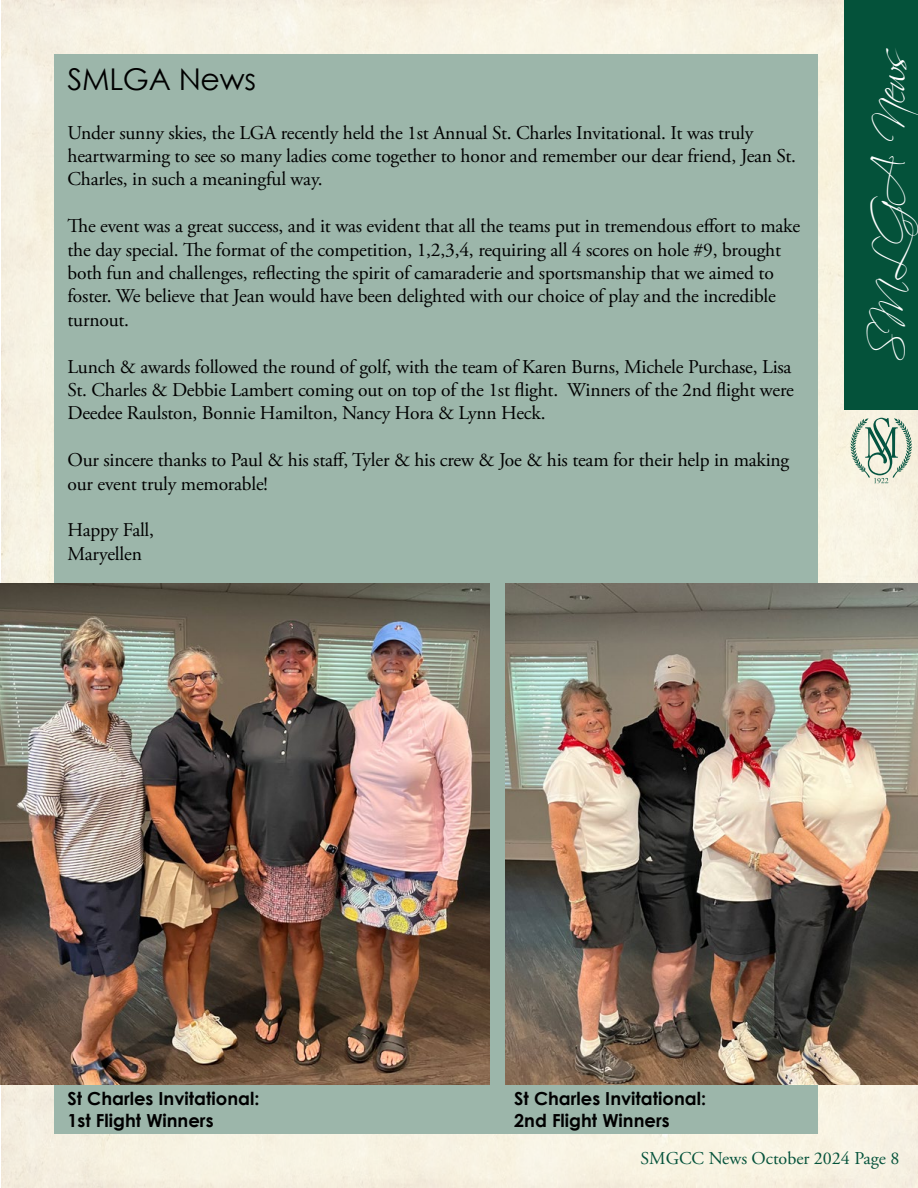
<style>
.page{position:relative;width:918px;height:1188px;background:#fff}
.page>*{position:absolute;margin:0;border:0;box-sizing:border-box;transform-origin:0 0}
.t1{font:45px "Scriptina";color:#fff}
.t2{font:30px "Century Gothic";letter-spacing:-.01em;color:#000}
.t3{font:19.5px/23.4px "Adobe Garamond Pro";letter-spacing:-.01em;color:#000}
.t4{font:700 18px/21.6px "Century Gothic";color:#000}
.t5{font:18px "Adobe Garamond Pro";color:#04523a}
</style>
<div class="page">
<div style="left:1px;top:0;width:917px;height:1188px;background:#f7f2e2"></div>
<div style="left:844px;top:0;width:74px;height:410px;background:#04523a"></div>
<svg style="left:850px;top:418px;width:62px;height:65px;background:#becdbb"></svg>
<div style="left:54px;top:54px;width:764px;height:1080px;background:#9cb6aa"></div>
<img style="left:0;top:583px;width:490px;height:502px">
<img style="left:505px;top:583px;width:412px;height:502px">
<h2 class="t2" style="left:68px;top:61px;width:190px">SMLGA News</h2>
<p class="t3" style="left:68px;top:121px;width:730px">Under sunny skies, the LGA recently held the 1st Annual St. Charles Invitational. It was truly heartwarming to see so many ladies come together to honor and remember our dear friend, Jean St.<br>Charles, in such a meaningful way.</p>
<p class="t3" style="left:68px;top:215px;width:734px">The event was a great success, and it was evident that all the teams put in tremendous effort to make the day special. The format of the competition, 1,2,3,4, requiring all 4 scores on hole #9, brought both fun and challenges, reflecting the spirit of camaraderie and sportsmanship that we aimed to foster. We believe that Jean would have been delighted with our choice of play and the incredible turnout.</p>
<p class="t3" style="left:68px;top:355px;width:728px;text-align:justify">Lunch &amp; awards followed the round of golf, with the team of Karen Burns, Michele Purchase, Lisa St. Charles &amp; Debbie Lambert coming out on top of the 1st flight. Winners of the 2nd flight were Deedee Raulston, Bonnie Hamilton, Nancy Hora &amp; Lynn Heck.</p>
<p class="t3" style="left:68px;top:449px;width:723px">Our sincere thanks to Paul &amp; his staff, Tyler &amp; his crew &amp; Joe &amp; his team for their help in making our event truly memorable!</p>
<p class="t3" style="left:68px;top:519px;width:88px">Happy Fall,<br>Maryellen</p>
<h1 class="t1" style="left:863px;top:362px;width:317px;rotate:-90deg">SMLGA News</h1>
<p class="t4" style="left:68px;top:1088px;width:193px">St Charles Invitational:<br>1st Flight Winners</p>
<p class="t4" style="left:514px;top:1088px;width:193px">St Charles Invitational:<br>2nd Flight Winners</p>
<p class="t5" style="left:640px;top:1147px;width:261px">SMGCC News October 2024 Page 8</p>
</div>
